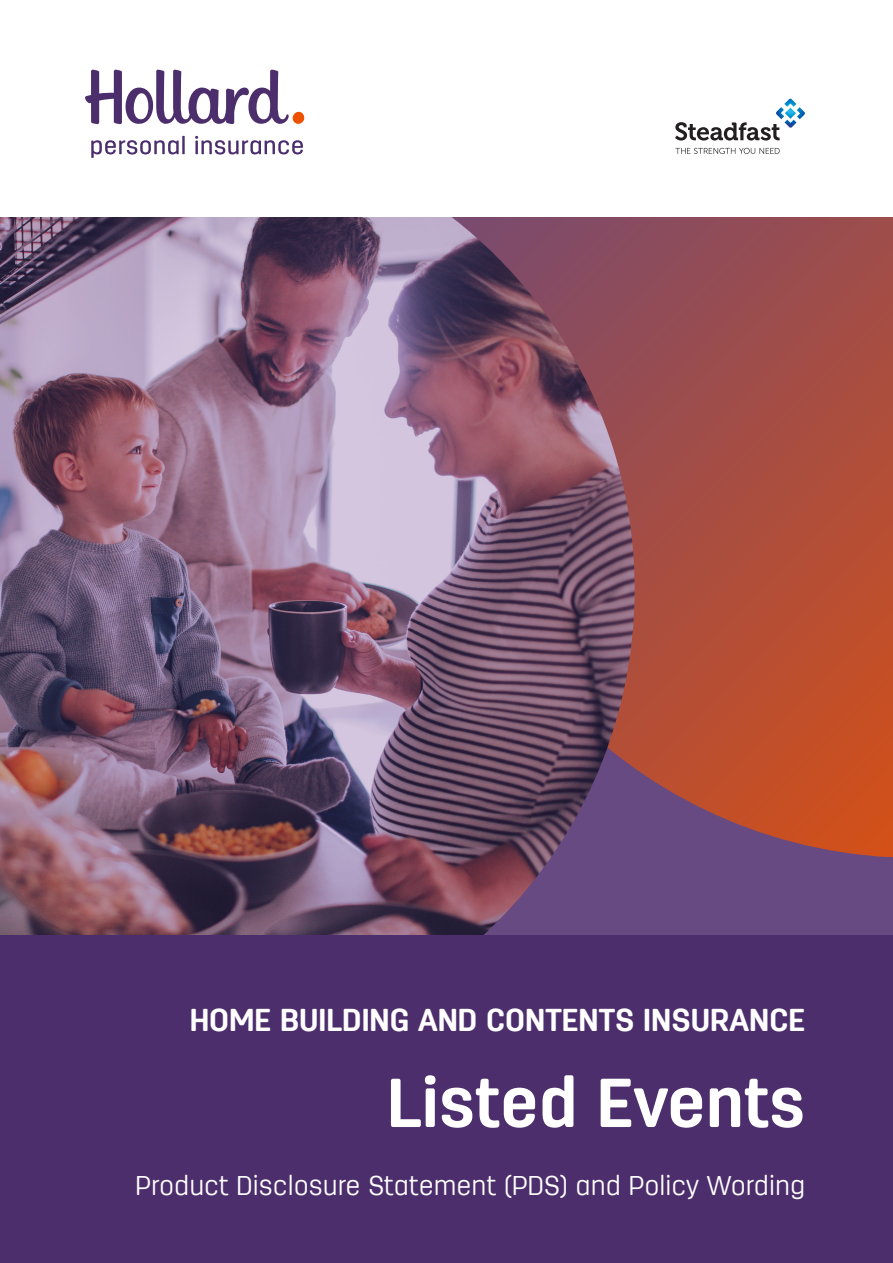
<style>
.page{position:relative;width:893px;height:1263px;background:#fff}
.page>*{position:absolute;margin:0;border:0;box-sizing:border-box;transform-origin:0 0}
.t1{font:700 69px "Antartida Rounded";color:#fff}
.t2{font:700 31.5px "Antartida Rounded";color:#fff}
.t3{font:300 27px "Antartida Rounded";color:#fff}
</style>
<div class="page">
<div style="left:0;top:217px;width:893px;height:1046px;background:#674a81"></div>
<svg style="left:635px;top:217px;width:258px;height:641px;background:#a94d3f"></svg>
<img style="left:0;top:217px;width:635px;height:718px">
<svg style="left:85px;top:70px;width:219px;height:55px"></svg>
<svg style="left:91px;top:136px;width:94px;height:22px"></svg>
<svg style="left:195px;top:136px;width:108px;height:19px"></svg>
<svg style="left:675px;top:99px;width:130px;height:42px"></svg>
<svg style="left:675px;top:148px;width:105px;height:6px"></svg>
<div style="left:0;top:935px;width:893px;height:328px;background:#4d2e6d"></div>
<p class="t2" style="left:190px;top:1003px;width:617px">HOME BUILDING AND CONTENTS INSURANCE</p>
<p class="t1" style="left:387px;top:1064px;width:420px">Listed Events</p>
<p class="t3" style="left:135px;top:1170px;width:671px">Product Disclosure Statement (PDS) and Policy Wording</p>
</div>
